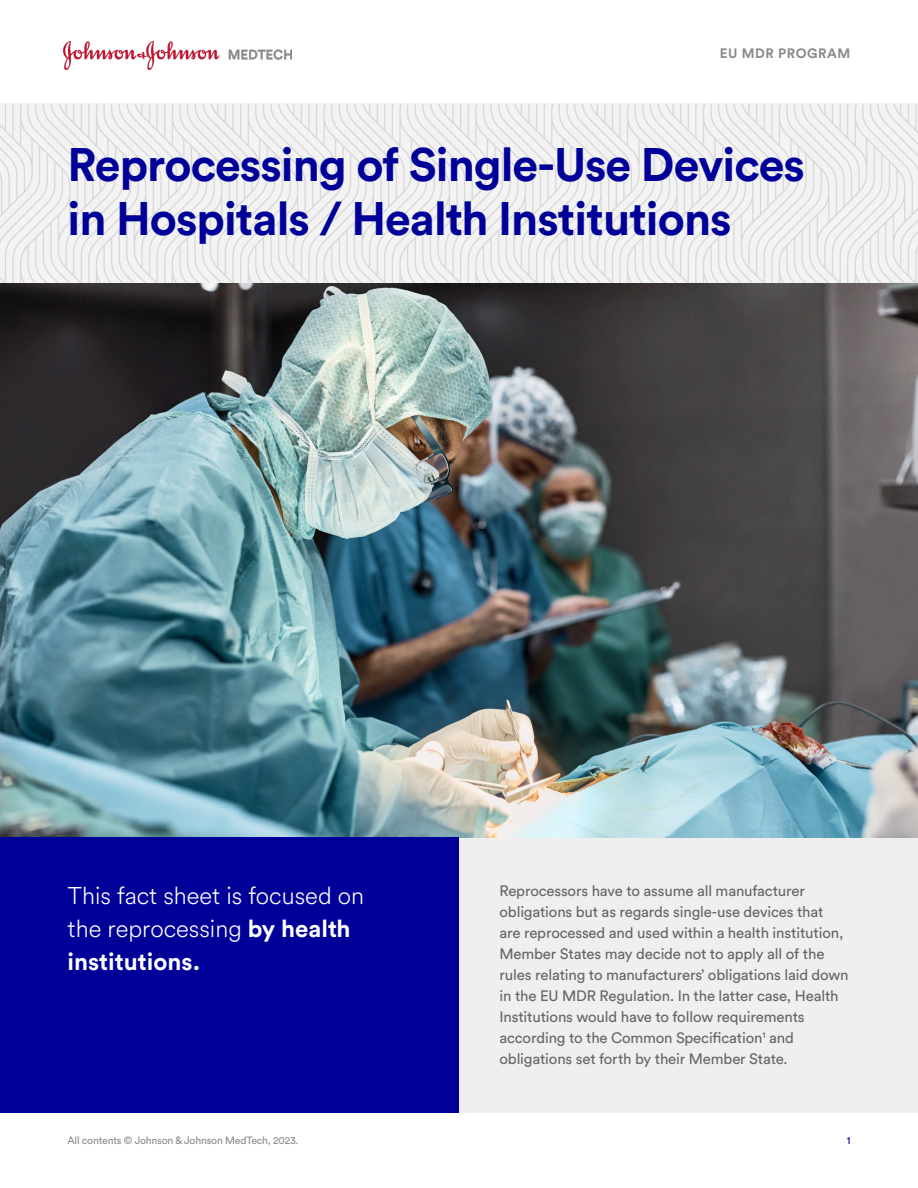
<style>
.page{position:relative;width:918px;height:1188px;background:#fff}
.page>*{position:absolute;margin:0;border:0;box-sizing:border-box;transform-origin:0 0}
.t1{font:700 46.5px/54px "Circular Std";letter-spacing:-.02em;color:#009}
.t2{font:300 24px/33px "Circular Air";color:#fff}
.t3{font:700 24px "Circular Std";color:#fff}
.t4{font:15px/21px "Circular Std";letter-spacing:-.01em;color:#63666a}
.t5{font:700 13.5px "Circular Std";letter-spacing:.04em;color:#888b8d}
.t6{font:10.5px "Circular Std";letter-spacing:-.02em;color:#888b8d}
.t7{font:10.5px "Circular Std";color:#009}
.s1{font-family:"Circular Std";font-weight:700}
</style>
<div class="page">
<img style="left:63px;top:41px;width:229px;height:29px">
<img style="left:0;top:104px;width:918px;height:180px">
<div style="left:459px;top:837px;width:459px;height:276px;background:#efefef"></div>
<img style="left:0;top:284px;width:918px;height:553px">
<div style="left:0;top:837px;width:459px;height:276px;background:#009"></div>
<p class="t5" style="left:720px;top:45px;width:132px">EU MDR PROGRAM</p>
<h1 class="t1" style="left:68px;top:137px;width:739px">Reprocessing of Single-Use Devices in Hospitals / Health Institutions</h1>
<h2 class="t2" style="left:68px;top:878px;width:298px">This fact sheet is focused on the reprocessing <span class="s1">by health</span></h2>
<h2 class="t3" style="left:68px;top:946px;width:134px">institutions.</h2>
<p class="t4" style="left:499px;top:880px;width:351px">Reprocessors have to assume all manufacturer obligations but as regards single-use devices that<br>are reprocessed and used within a health institution, Member States may decide not to apply all of the rules relating to manufacturers’ obligations laid down in the EU MDR Regulation. In the latter case, Health Institutions would have to follow requirements according to the Common Specification<sup>1</sup> and obligations set forth by their Member State.</p>
<p class="t6" style="left:68px;top:1134px;width:233px">All contents © Johnson &amp; Johnson MedTech, 2023.</p>
<p class="t7" style="left:847px;top:1134px;width:5px">1</p>
</div>
